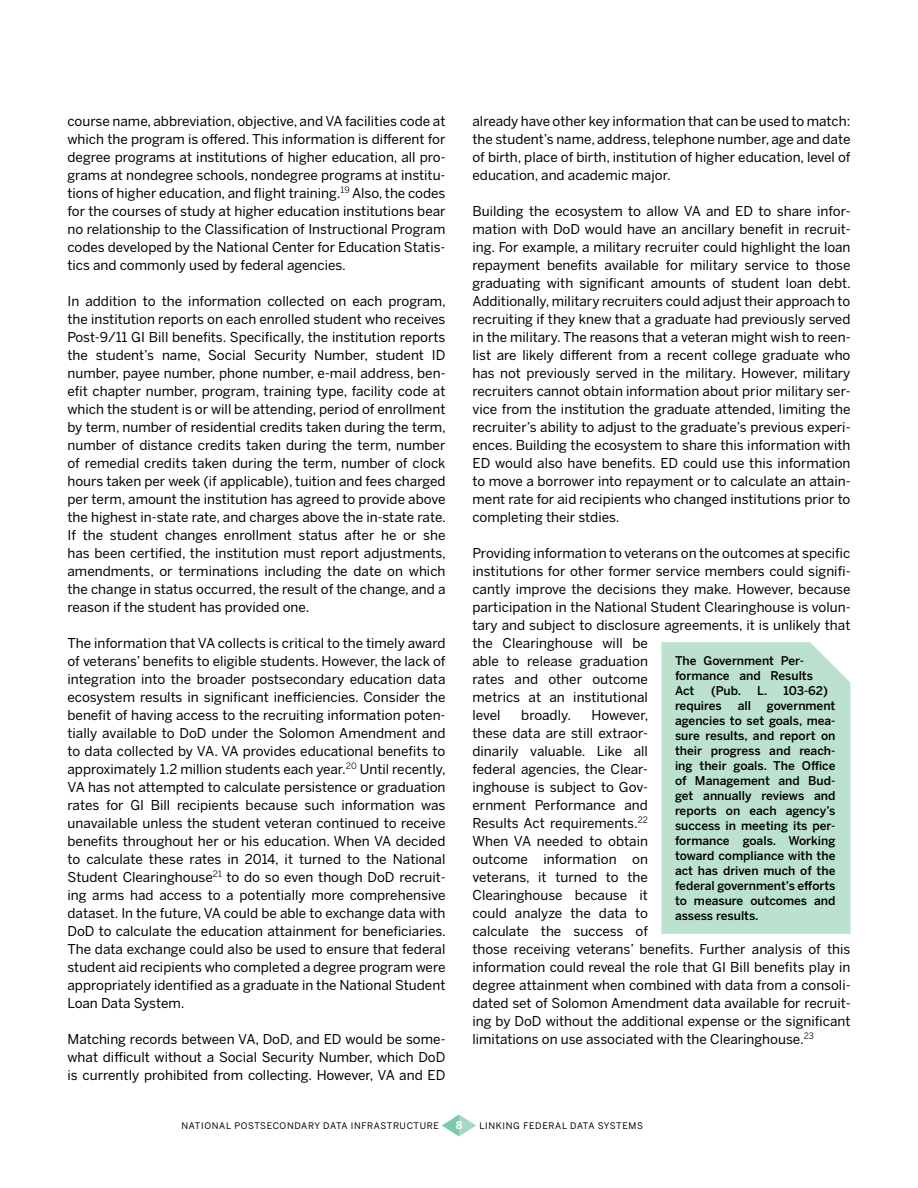
<style>
.page{position:relative;width:918px;height:1188px;background:#fff}
.page>*{position:absolute;margin:0;border:0;box-sizing:border-box;transform-origin:0 0}
.t1{font:13.5px/18px "Benton Sans";color:#000;text-align:justify}
.t2{font:500 12px/15px "Benton Sans";color:#000}
.t3{font:700 10.5px "Benton Sans";color:#fff}
.t4{font:9px "Benton Sans";letter-spacing:.075em;color:#000}
</style>
<div class="page">
<svg style="left:442px;top:1115px;width:34px;height:21px"></svg>
<div style="left:662px;top:642px;width:188px;height:292px;background:#bce1cf"></div>
<p class="t1" style="left:68px;top:112px;width:380px">course name, abbreviation, objective, and VA facilities code at which the program is offered. This information is different for degree programs at institutions of higher education, all pro&shy;grams at nondegree schools, nondegree programs at institu&shy;tions of higher education, and flight training.<sup>19</sup> Also, the codes for the courses of study at higher education institutions bear no relationship to the Classification of Instructional Program codes developed by the National Center for Education Statis&shy;tics and commonly used by federal agencies.</p>
<p class="t1" style="left:68px;top:292px;width:380px">In addition to the information collected on each program, the institution reports on each enrolled student who receives Post-9/11 GI Bill benefits. Specifically, the institution reports the student’s name, Social Security Number, student ID number, payee number, phone number, e-mail address, ben&shy;efit chapter number, program, training type, facility code at which the student is or will be attending, period of enrollment by term, number of residential credits taken during the term, number of distance credits taken during the term, number of remedial credits taken during the term, number of clock hours taken per week (if applicable), tuition and fees charged per term, amount the institution has agreed to provide above the highest in-state rate, and charges above the in-state rate.<br>If the student changes enrollment status after he or she has been certified, the institution must report adjustments, amendments, or terminations including the date on which the change in status occurred, the result of the change, and a reason if the student has provided one.</p>
<p class="t1" style="left:68px;top:634px;width:380px">The information that VA collects is critical to the timely award of veterans’ benefits to eligible students. However, the lack of integration into the broader postsecondary education data ecosystem results in significant inefficiencies. Consider the benefit of having access to the recruiting information poten&shy;tially available to DoD under the Solomon Amendment and to data collected by VA. VA provides educational benefits to approximately 1.2 million students each year.<sup>20</sup> Until recently, VA has not attempted to calculate persistence or graduation rates for GI Bill recipients because such information was unavailable unless the student veteran continued to receive benefits throughout her or his education. When VA decided to calculate these rates in 2014, it turned to the National Student Clearinghouse<sup>21</sup> to do so even though DoD recruit&shy;ing arms had access to a potentially more comprehensive dataset. In the future, VA could be able to exchange data with DoD to calculate the education attainment for beneficiaries.<br>The data exchange could also be used to ensure that federal student aid recipients who completed a degree program were appropriately identified as a graduate in the National Student Loan Data System.</p>
<p class="t1" style="left:68px;top:1030px;width:380px">Matching records between VA, DoD, and ED would be some&shy;what difficult without a Social Security Number, which DoD is currently prohibited from collecting. However, VA and ED</p>
<p class="t1" style="left:473px;top:112px;width:380px">already have other key information that can be used to match: the student’s name, address, telephone number, age and date of birth, place of birth, institution of higher education, level of education, and academic major.</p>
<p class="t1" style="left:473px;top:202px;width:380px">Building the ecosystem to allow VA and ED to share infor&shy;mation with DoD would have an ancillary benefit in recruit&shy;ing. For example, a military recruiter could highlight the loan repayment benefits available for military service to those graduating with significant amounts of student loan debt.<br>Additionally, military recruiters could adjust their approach to recruiting if they knew that a graduate had previously served in the military. The reasons that a veteran might wish to reen&shy;list are likely different from a recent college graduate who has not previously served in the military. However, military recruiters cannot obtain information about prior military ser&shy;vice from the institution the graduate attended, limiting the recruiter’s ability to adjust to the graduate’s previous experi&shy;ences. Building the ecosystem to share this information with ED would also have benefits. ED could use this information to move a borrower into repayment or to calculate an attain&shy;ment rate for aid recipients who changed institutions prior to completing their stdies.</p>
<p class="t1" style="left:473px;top:544px;width:380px;text-align:left">Providing information to veterans on the outcomes at specific institutions for other former service members could signifi&shy;cantly improve the decisions they make. However, because participation in the National Student Clearinghouse is volun&shy;tary and subject to disclosure agreements, it is unlikely that the Clearinghouse will be<br>able to release graduation<br>rates and other outcome<br>metrics at an institutional<br>level</p>
<p class="t2" style="left:675px;top:653px;width:139px">The Government Per&shy;formance and Results<br>Act</p>
<p class="t2" style="left:711px;top:683px;width:32px">(Pub.</p>
<p class="t2" style="left:757px;top:683px;width:72px">L. 103-62)</p>
<p class="t2" style="left:675px;top:698px;width:48px">requires</p>
<p class="t2" style="left:738px;top:698px;width:15px">all</p>
<p class="t2" style="left:675px;top:698px;width:162px;text-align:justify;text-indent:92px">government agencies to set goals, mea&shy;sure results, and report on their progress and reach&shy;ing their goals. The Office of Management and Bud&shy;get annually reviews and reports on each agency’s success in meeting its per&shy;formance goals. Working toward compliance with the act has driven much of the federal government’s efforts to measure outcomes and assess results.</p>
<p class="t1" style="left:472px;top:706px;width:380px;text-align:left;text-indent:119px">However,<br>these data are still extraor-<br>dinarily valuable. Like all<br>federal agencies, the Clear-<br>inghouse is subject to Gov-<br>ernment Performance and<br>Results Act requirements.<sup>22<br></sup>When VA needed to obtain<br>outcome information on<br>veterans, it turned to the<br>Clearinghouse because it<br>could analyze the data to<br>calculate the success of<br>those receiving veterans’ benefits. Further analysis of this information could reveal the role that GI Bill benefits play in degree attainment when combined with data from a consoli&shy;dated set of Solomon Amendment data available for recruit&shy;ing by DoD without the additional expense or the significant limitations on use associated with the Clearinghouse.<sup>23</sup></p>
<p class="t1" style="left:521px;top:706px;width:51px">broadly.</p>
<p class="t4" style="left:182px;top:1120px;width:259px">NATIONAL POSTSECONDARY DATA INFRASTRUCTURE</p>
<p class="t3" style="left:456px;top:1119px;width:8px">8</p>
<p class="t4" style="left:479px;top:1120px;width:165px">LINKING FEDERAL DATA SYSTEMS</p>
</div>
